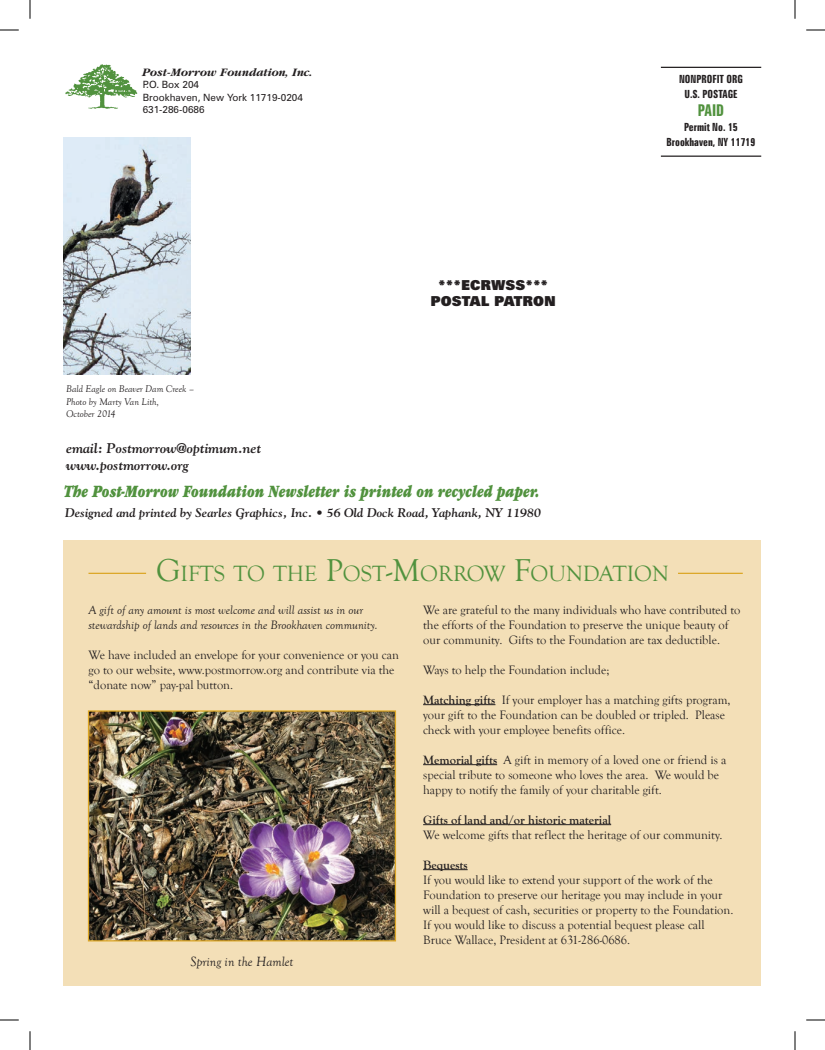
<style>
.page{position:relative;width:825px;height:1050px;background:#fff}
.page>*{position:absolute;margin:0;border:0;box-sizing:border-box;transform-origin:0 0}
.t1{font:22.75px "Goudy Old Style T";color:#51923e}
.t2{font:italic 900 18.12px "Garamond";color:#51923e;scale:.73 1}
.t3{font:700 extra-condensed 16.25px "Zurich BT";color:#51923e}
.t4{font:italic 700 14px/16.8px "Goudy";color:#231f20}
.t5{font:900 13.75px/16.5px "Zurich BT";letter-spacing:-.005em;color:#231f20;text-align:center}
.t6{font:italic 13.75px "Goudy Old Style T";color:#231f20}
.t7{font:12.5px/15px "Goudy Old Style T";color:#231f20}
.t8{font:italic 12.5px/15px "Goudy Old Style T";color:#231f20}
.t9{font:italic 700 12.5px "Goudy";color:#231f20}
.t10{font:700 12.5px "Goudy Old Style T";color:#231f20}
.t11{font:italic 700 11.88px "Garamond";color:#231f20}
.t12{font:700 extra-condensed 11.25px/15px "Zurich BT";color:#231f20;text-align:center}
.t13{font:italic 10px/12.5px "Goudy Old Style T";color:#231f20}
.t14{font:10px/12.5px "Zurich BT";color:#231f20}
.s1{font-size:32.5px}
.s2{font-weight:700}
</style>
<div class="page">
<div style="left:64px;top:540px;width:697px;height:446px;background:#f3dfb7"></div>
<hr style="left:423px;top:704px;width:72px;height:1px;background:#231f20">
<hr style="left:423px;top:764px;width:74px;height:1px;background:#231f20">
<hr style="left:423px;top:824px;width:188px;height:1px;background:#231f20">
<hr style="left:423px;top:869px;width:45px;height:1px;background:#231f20">
<img style="left:90px;top:712px;width:304px;height:227px">
<div style="left:88px;top:710px;width:308px;height:231px;border:1px solid #dca625"></div>
<hr style="left:89px;top:573px;width:57px;height:1px;background:#dca625">
<hr style="left:678px;top:573px;width:65px;height:1px;background:#dca625">
<img style="left:64px;top:137px;width:126px;height:238px">
<hr style="left:661px;top:67px;width:100px;height:1px;background:#231f20">
<hr style="left:661px;top:156px;width:100px;height:1px;background:#231f20">
<img style="left:65px;top:64px;width:73px;height:45px">
<svg style="left:0;top:29px;width:19px;height:2px"></svg>
<svg style="left:806px;top:29px;width:19px;height:2px"></svg>
<svg style="left:0;top:1019px;width:19px;height:2px"></svg>
<svg style="left:806px;top:1019px;width:19px;height:2px"></svg>
<svg style="left:29px;top:0;width:2px;height:19px"></svg>
<svg style="left:29px;top:1031px;width:2px;height:19px"></svg>
<svg style="left:794px;top:0;width:2px;height:19px"></svg>
<svg style="left:794px;top:1031px;width:2px;height:19px"></svg>
<p class="t11" style="left:143px;top:66px;width:172px">Post-Morrow Foundation, Inc.</p>
<p class="t14" style="left:143px;top:79px;width:162px">P.O. Box 204<br>Brookhaven, New York 11719-0204<br>631-286-0686</p>
<p class="t5" style="left:431px;top:276px;width:127px">***ECRWSS***<br>POSTAL PATRON</p>
<p class="t13" style="left:66px;top:383px;width:129px">Bald Eagle on Beaver Dam Creek –<br>Photo by Marty Van Lith,<br>October 2014</p>
<p class="t4" style="left:66px;top:440px;width:197px">email: Postmorrow@optimum.net www.postmorrow.org</p>
<h2 class="t2" style="left:64px;top:482px;width:654px">The Post-Morrow Foundation Newsletter is printed on recycled paper.</h2>
<p class="t9" style="left:65px;top:505px;width:478px">Designed and printed by Searles Graphics, Inc. • 56 Old Dock Road, Yaphank, NY 11980</p>
<p class="t12" style="left:679px;top:72px;width:65px">NONPROFIT ORG<br>U.S. POSTAGE</p>
<h3 class="t3" style="left:698px;top:101px;width:28px">PAID</h3>
<p class="t12" style="left:667px;top:120px;width:90px">Permit No. 15<br>Brookhaven, NY 11719</p>
<h1 class="t1" style="left:156px;top:561px;width:514px"><span class="s1">G</span>IFTS TO THE <span class="s1">P</span>OST<span class="s1">-M</span>ORROW <span class="s1">F</span>OUNDATION</h1>
<p class="t8" style="left:89px;top:602px;width:291px">A gift of any amount is most welcome and will assist us in our stewardship of lands and resources in the Brookhaven community.</p>
<p class="t7" style="left:89px;top:647px;width:312px">We have included an envelope for your convenience or you can go to our website, www.postmorrow.org and contribute via the “donate now” pay-pal button.</p>
<p class="t7" style="left:423px;top:602px;width:319px">We are grateful to the many individuals who have contributed to the efforts of the Foundation to preserve the unique beauty of our community. Gifts to the Foundation are tax deductible.</p>
<p class="t7" style="left:423px;top:662px;width:188px">Ways to help the Foundation include;</p>
<p class="t7" style="left:423px;top:692px;width:309px"><span class="s2">Matching gifts</span> If your employer has a matching gifts program, your gift to the Foundation can be doubled or tripled. Please check with your employee benefits office.</p>
<p class="t7" style="left:423px;top:752px;width:305px"><span class="s2">Memorial gifts</span> A gift in memory of a loved one or friend is a special tribute to someone who loves the area. We would be happy to notify the family of your charitable gift.</p>
<p class="t10" style="left:423px;top:812px;width:189px">Gifts of land and/or historic material</p>
<p class="t7" style="left:423px;top:827px;width:301px">We welcome gifts that reflect the heritage of our community.</p>
<p class="t10" style="left:423px;top:857px;width:46px">Bequests</p>
<p class="t7" style="left:423px;top:872px;width:312px">If you would like to extend your support of the work of the Foundation to preserve our heritage you may include in your will a bequest of cash, securities or property to the Foundation.<br>If you would like to discuss a potential bequest please call Bruce Wallace, President at 631-286-0686.</p>
<p class="t6" style="left:190px;top:954px;width:105px">Spring in the Hamlet</p>
</div>
